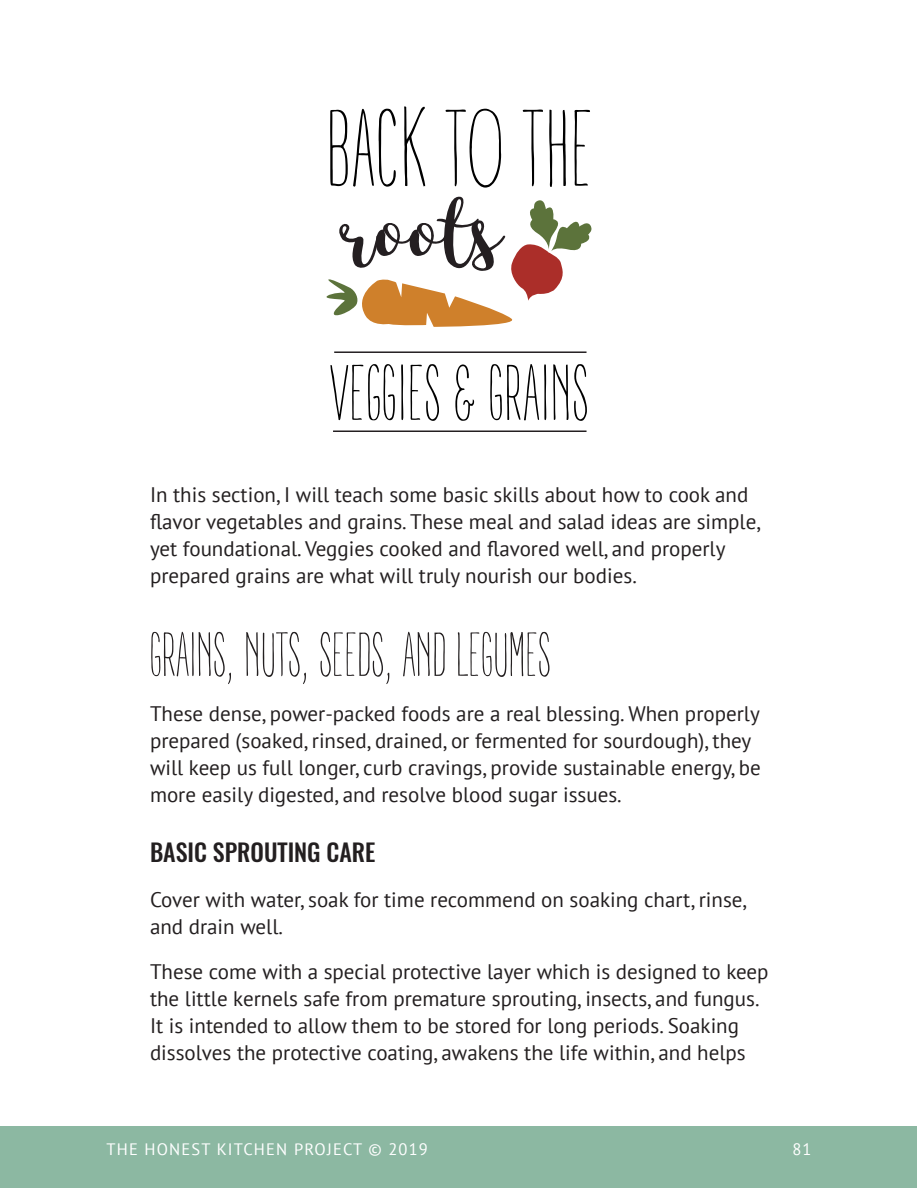
<style>
.page{position:relative;width:918px;height:1188px;background:#fff}
.page>*{position:absolute;margin:0;border:0;box-sizing:border-box;transform-origin:0 0}
.A_DAY_WO_SUN_HEADING{font:60px "ADAYWITHOUTSUN";letter-spacing:.02em;color:#231f20}
.MAIN_PARAGRAPH{font:500 24px "Oswald";color:#231f20}
.MAIN_PARAGRAPH-2{font:21px/27px "PT Sans";color:#231f20}
.t1{font:16.5px "PT Sans";letter-spacing:.07em;color:#fff}
</style>
<div class="page">
<div style="left:1px;top:1127px;width:916px;height:61px;background:#8cb8a2"></div>
<svg style="left:326px;top:196px;width:266px;height:131px"></svg>
<hr style="left:333px;top:430px;width:254px;height:2px;background:#241f21">
<hr style="left:334px;top:351px;width:253px;height:2px;background:#241f21">
<svg style="left:330px;top:109px;width:66px;height:78px"></svg>
<svg style="left:404px;top:106px;width:21px;height:81px"></svg>
<svg style="left:446px;top:109px;width:55px;height:79px"></svg>
<svg style="left:523px;top:110px;width:20px;height:76px"></svg>
<svg style="left:549px;top:110px;width:17px;height:77px"></svg>
<svg style="left:575px;top:110px;width:15px;height:76px"></svg>
<svg style="left:330px;top:364px;width:65px;height:56px"></svg>
<svg style="left:401px;top:364px;width:2px;height:56px"></svg>
<svg style="left:411px;top:364px;width:28px;height:57px"></svg>
<svg style="left:455px;top:364px;width:19px;height:57px"></svg>
<svg style="left:490px;top:364px;width:56px;height:56px"></svg>
<svg style="left:553px;top:364px;width:34px;height:57px"></svg>
<p class="MAIN_PARAGRAPH-2" style="left:150px;top:480px;width:612px">In this section, I will teach some basic skills about how to cook and flavor vegetables and grains. These meal and salad ideas are simple, yet foundational. Veggies cooked and flavored well, and properly prepared grains are what will truly nourish our bodies.</p>
<p class="A_DAY_WO_SUN_HEADING" style="left:150px;top:620px;width:401px">GRAINS, NUTS, SEEDS, AND LEGUMES</p>
<p class="MAIN_PARAGRAPH-2" style="left:150px;top:699px;width:612px">These dense, power-packed foods are a real blessing. When properly prepared (soaked, rinsed, drained, or fermented for sourdough), they will keep us full longer, curb cravings, provide sustainable energy, be more easily digested, and resolve blood sugar issues.</p>
<p class="MAIN_PARAGRAPH" style="left:150px;top:835px;width:227px">BASIC SPROUTING CARE</p>
<p class="MAIN_PARAGRAPH-2" style="left:150px;top:885px;width:598px">Cover with water, soak for time recommend on soaking chart, rinse, and drain well.</p>
<p class="MAIN_PARAGRAPH-2" style="left:150px;top:957px;width:620px">These come with a special protective layer which is designed to keep the little kernels safe from premature sprouting, insects, and fungus.<br>It is intended to allow them to be stored for long periods. Soaking dissolves the protective coating, awakens the life within, and helps</p>
<p class="t1" style="left:106px;top:1139px;width:323px">THE HONEST KITCHEN PROJECT © 2019</p>
<p class="t1" style="left:792px;top:1139px;width:21px">81</p>
</div>
